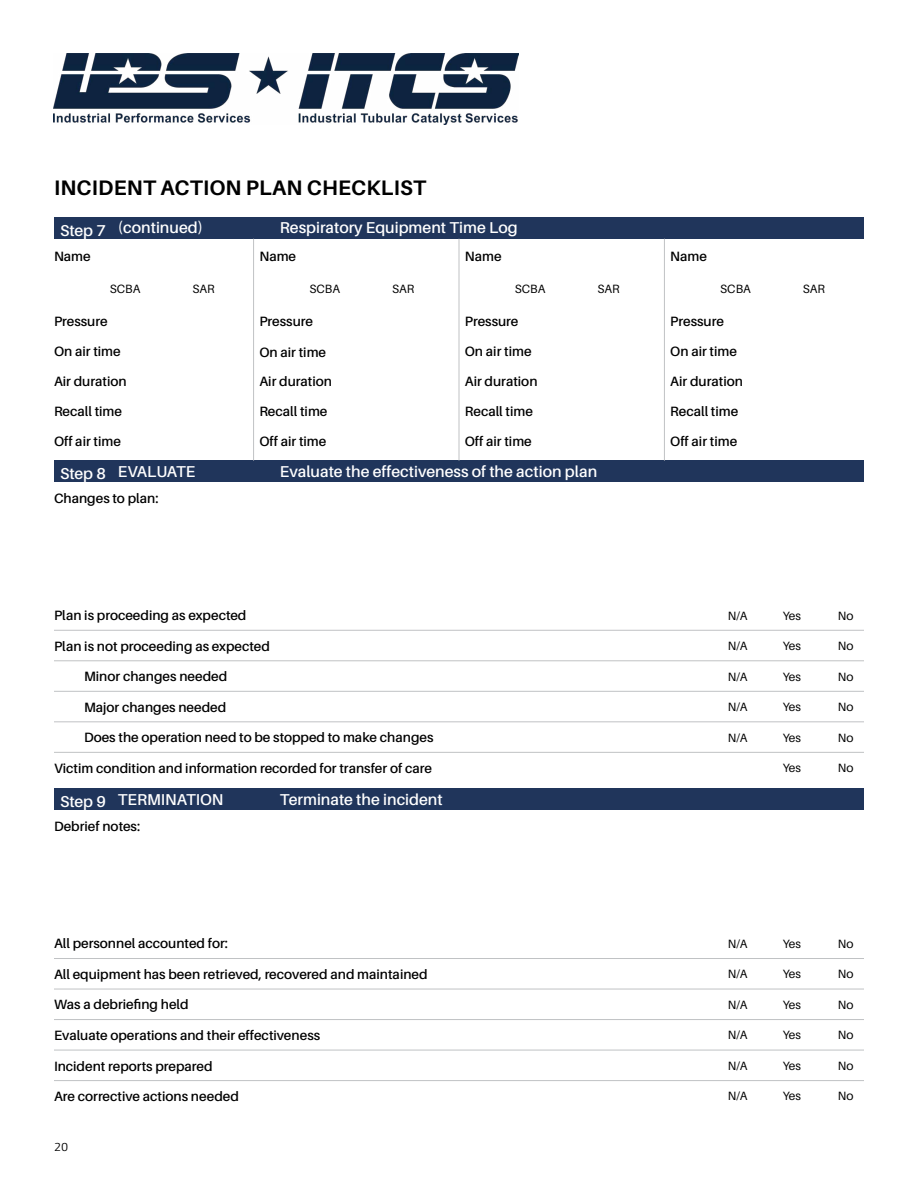
<style>
.page{position:relative;width:918px;height:1188px;background:#fff}
.page>*{position:absolute;margin:0;border:0;box-sizing:border-box;transform-origin:0 0}
.Header___12_SemiBold{font:700 21px "Aileron";letter-spacing:.01em;color:#000}
.SubHeader__10_5_Semi{font:600 15.75px "Aileron";color:#fff}
.Copy___Regular{font:600 13.5px "Aileron";color:#000}
.Copy__Regular__8{font:12px "Aileron";color:#000}
.t1{font:12px "Aeonis LT Pro";color:#000}
</style>
<div class="page">
<img style="left:54px;top:54px;width:465px;height:71px">
<div style="left:54px;top:217px;width:810px;height:22px;background:#20355b"></div>
<div style="left:54px;top:461px;width:810px;height:21px;background:#20355b"></div>
<div style="left:54px;top:789px;width:810px;height:21px;background:#20355b"></div>
<hr style="left:664px;top:239px;width:1px;height:222px;background:#c0c2c4">
<hr style="left:459px;top:239px;width:1px;height:222px;background:#c0c2c4">
<hr style="left:253px;top:239px;width:1px;height:222px;background:#c0c2c4">
<hr style="left:54px;top:630px;width:810px;height:1px;background:#c0c2c4">
<hr style="left:54px;top:660px;width:810px;height:1px;background:#c0c2c4">
<hr style="left:54px;top:691px;width:810px;height:1px;background:#c0c2c4">
<hr style="left:54px;top:721px;width:810px;height:1px;background:#c0c2c4">
<hr style="left:54px;top:752px;width:810px;height:1px;background:#c0c2c4">
<hr style="left:54px;top:958px;width:810px;height:1px;background:#c0c2c4">
<hr style="left:54px;top:989px;width:810px;height:1px;background:#c0c2c4">
<hr style="left:54px;top:1019px;width:810px;height:1px;background:#c0c2c4">
<hr style="left:54px;top:1050px;width:810px;height:1px;background:#c0c2c4">
<hr style="left:54px;top:1080px;width:810px;height:1px;background:#c0c2c4">
<p class="Header___12_SemiBold" style="left:54px;top:176px;width:374px">INCIDENT ACTION PLAN CHECKLIST</p>
<p class="SubHeader__10_5_Semi" style="left:60px;top:222px;width:47px">Step 7</p>
<p class="SubHeader__10_5_Semi" style="left:118px;top:219px;width:87px">(continued)</p>
<p class="SubHeader__10_5_Semi" style="left:280px;top:219px;width:239px">Respiratory Equipment Time Log</p>
<p class="Copy___Regular" style="left:54px;top:249px;width:38px">Name</p>
<p class="Copy___Regular" style="left:259px;top:249px;width:38px">Name</p>
<p class="Copy___Regular" style="left:465px;top:249px;width:38px">Name</p>
<p class="Copy___Regular" style="left:670px;top:249px;width:38px">Name</p>
<p class="Copy__Regular__8" style="left:110px;top:282px;width:32px">SCBA</p>
<p class="Copy__Regular__8" style="left:193px;top:282px;width:24px">SAR</p>
<p class="Copy__Regular__8" style="left:309px;top:282px;width:32px">SCBA</p>
<p class="Copy__Regular__8" style="left:392px;top:282px;width:24px">SAR</p>
<p class="Copy__Regular__8" style="left:515px;top:282px;width:32px">SCBA</p>
<p class="Copy__Regular__8" style="left:598px;top:282px;width:24px">SAR</p>
<p class="Copy__Regular__8" style="left:720px;top:282px;width:32px">SCBA</p>
<p class="Copy__Regular__8" style="left:803px;top:282px;width:24px">SAR</p>
<p class="Copy___Regular" style="left:54px;top:314px;width:55px">Pressure</p>
<p class="Copy___Regular" style="left:54px;top:344px;width:68px">On air time</p>
<p class="Copy___Regular" style="left:259px;top:314px;width:55px">Pressure</p>
<p class="Copy___Regular" style="left:259px;top:344px;width:68px">On air time</p>
<p class="Copy___Regular" style="left:465px;top:314px;width:55px">Pressure</p>
<p class="Copy___Regular" style="left:465px;top:344px;width:68px">On air time</p>
<p class="Copy___Regular" style="left:670px;top:314px;width:55px">Pressure</p>
<p class="Copy___Regular" style="left:670px;top:344px;width:68px">On air time</p>
<p class="Copy___Regular" style="left:54px;top:374px;width:74px">Air duration</p>
<p class="Copy___Regular" style="left:54px;top:404px;width:70px">Recall time</p>
<p class="Copy___Regular" style="left:54px;top:434px;width:69px">Off air time</p>
<p class="Copy___Regular" style="left:259px;top:374px;width:74px">Air duration</p>
<p class="Copy___Regular" style="left:259px;top:404px;width:70px">Recall time</p>
<p class="Copy___Regular" style="left:259px;top:434px;width:69px">Off air time</p>
<p class="Copy___Regular" style="left:465px;top:374px;width:74px">Air duration</p>
<p class="Copy___Regular" style="left:465px;top:404px;width:70px">Recall time</p>
<p class="Copy___Regular" style="left:465px;top:434px;width:69px">Off air time</p>
<p class="Copy___Regular" style="left:670px;top:374px;width:74px">Air duration</p>
<p class="Copy___Regular" style="left:670px;top:404px;width:70px">Recall time</p>
<p class="Copy___Regular" style="left:670px;top:434px;width:69px">Off air time</p>
<p class="SubHeader__10_5_Semi" style="left:60px;top:465px;width:47px">Step 8</p>
<p class="SubHeader__10_5_Semi" style="left:118px;top:462px;width:79px">EVALUATE</p>
<p class="SubHeader__10_5_Semi" style="left:280px;top:462px;width:319px">Evaluate the effectiveness of the action plan</p>
<p class="Copy___Regular" style="left:54px;top:491px;width:106px">Changes to plan:</p>
<p class="Copy___Regular" style="left:54px;top:608px;width:194px">Plan is proceeding as expected</p>
<p class="Copy__Regular__8" style="left:728px;top:609px;width:21px">N/A</p>
<p class="Copy__Regular__8" style="left:783px;top:609px;width:20px">Yes</p>
<p class="Copy__Regular__8" style="left:838px;top:609px;width:17px">No</p>
<p class="Copy___Regular" style="left:54px;top:639px;width:217px">Plan is not proceeding as expected</p>
<p class="Copy__Regular__8" style="left:728px;top:639px;width:21px">N/A</p>
<p class="Copy__Regular__8" style="left:783px;top:639px;width:20px">Yes</p>
<p class="Copy__Regular__8" style="left:838px;top:639px;width:17px">No</p>
<p class="Copy___Regular" style="left:84px;top:669px;width:145px">Minor changes needed</p>
<p class="Copy__Regular__8" style="left:728px;top:670px;width:21px">N/A</p>
<p class="Copy__Regular__8" style="left:783px;top:670px;width:20px">Yes</p>
<p class="Copy__Regular__8" style="left:838px;top:670px;width:17px">No</p>
<p class="Copy___Regular" style="left:84px;top:700px;width:144px">Major changes needed</p>
<p class="Copy__Regular__8" style="left:728px;top:700px;width:21px">N/A</p>
<p class="Copy__Regular__8" style="left:783px;top:700px;width:20px">Yes</p>
<p class="Copy__Regular__8" style="left:838px;top:700px;width:17px">No</p>
<p class="Copy___Regular" style="left:84px;top:730px;width:351px">Does the operation need to be stopped to make changes</p>
<p class="Copy__Regular__8" style="left:728px;top:731px;width:21px">N/A</p>
<p class="Copy__Regular__8" style="left:783px;top:731px;width:20px">Yes</p>
<p class="Copy__Regular__8" style="left:838px;top:731px;width:17px">No</p>
<p class="Copy___Regular" style="left:54px;top:761px;width:380px">Victim condition and information recorded for transfer of care</p>
<p class="Copy__Regular__8" style="left:783px;top:761px;width:20px">Yes</p>
<p class="Copy__Regular__8" style="left:838px;top:761px;width:17px">No</p>
<p class="SubHeader__10_5_Semi" style="left:60px;top:793px;width:47px">Step 9</p>
<p class="SubHeader__10_5_Semi" style="left:118px;top:791px;width:107px">TERMINATION</p>
<p class="SubHeader__10_5_Semi" style="left:280px;top:791px;width:164px">Terminate the incident</p>
<p class="Copy___Regular" style="left:54px;top:819px;width:88px">Debrief notes:</p>
<p class="Copy___Regular" style="left:54px;top:936px;width:176px">All personnel accounted for:</p>
<p class="Copy__Regular__8" style="left:728px;top:937px;width:21px">N/A</p>
<p class="Copy__Regular__8" style="left:783px;top:937px;width:20px">Yes</p>
<p class="Copy__Regular__8" style="left:838px;top:937px;width:17px">No</p>
<p class="Copy___Regular" style="left:54px;top:967px;width:375px">All equipment has been retrieved, recovered and maintained</p>
<p class="Copy__Regular__8" style="left:728px;top:968px;width:21px">N/A</p>
<p class="Copy__Regular__8" style="left:783px;top:968px;width:20px">Yes</p>
<p class="Copy__Regular__8" style="left:838px;top:968px;width:17px">No</p>
<p class="Copy___Regular" style="left:54px;top:997px;width:136px">Was a debriefing held</p>
<p class="Copy__Regular__8" style="left:728px;top:998px;width:21px">N/A</p>
<p class="Copy__Regular__8" style="left:783px;top:998px;width:20px">Yes</p>
<p class="Copy__Regular__8" style="left:838px;top:998px;width:17px">No</p>
<p class="Copy___Regular" style="left:54px;top:1028px;width:268px">Evaluate operations and their effectiveness</p>
<p class="Copy__Regular__8" style="left:728px;top:1029px;width:21px">N/A</p>
<p class="Copy__Regular__8" style="left:783px;top:1029px;width:20px">Yes</p>
<p class="Copy__Regular__8" style="left:838px;top:1029px;width:17px">No</p>
<p class="Copy___Regular" style="left:54px;top:1058px;width:160px">Incident reports prepared</p>
<p class="Copy__Regular__8" style="left:728px;top:1059px;width:21px">N/A</p>
<p class="Copy__Regular__8" style="left:783px;top:1059px;width:20px">Yes</p>
<p class="Copy__Regular__8" style="left:838px;top:1059px;width:17px">No</p>
<p class="Copy___Regular" style="left:54px;top:1089px;width:186px">Are corrective actions needed</p>
<p class="Copy__Regular__8" style="left:728px;top:1090px;width:21px">N/A</p>
<p class="Copy__Regular__8" style="left:783px;top:1090px;width:20px">Yes</p>
<p class="Copy__Regular__8" style="left:838px;top:1090px;width:17px">No</p>
<p class="t1" style="left:54px;top:1140px;width:16px">20</p>
</div>
